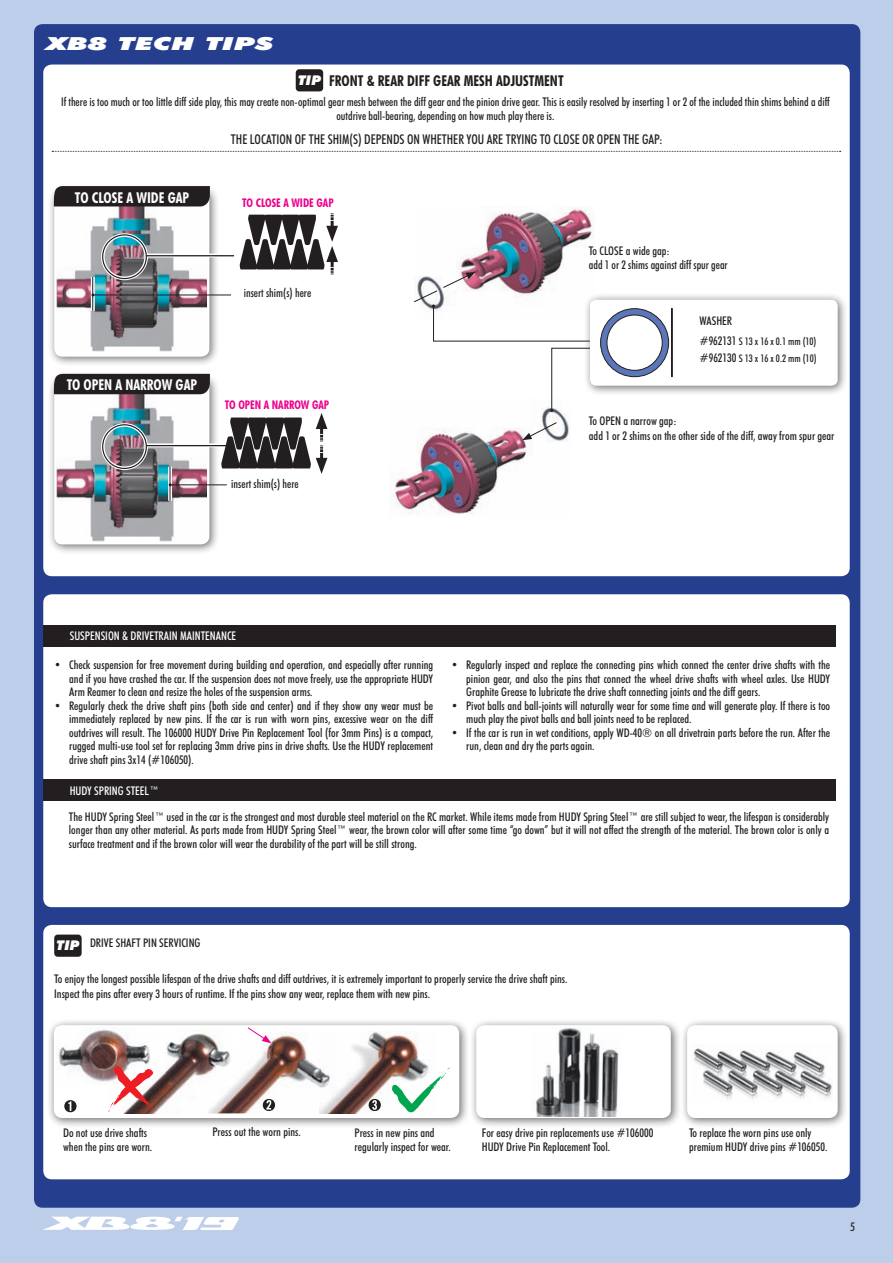
<style>
.page{position:relative;width:893px;height:1263px;background:#bccee9}
.page>*{position:absolute;margin:0;border:0;box-sizing:border-box;transform-origin:0 0}
.popis{font:italic 900 18px "Futura BTCE";color:#fff;scale:1.61 1}
.t1{font:700 condensed 15px "Futura BTCE";color:#231f20}
.t2{font:700 condensed 15px "Futura BTCE";color:#fff}
.t3{font:500 condensed 13.5px "Futura BTCE";color:#231f20}
.t4{font:italic 900 13.5px "Futura BTCE";color:#fff}
.t5{font:500 condensed 12px/13.5px "Futura BTCE";color:#231f20}
.t6{font:500 condensed 12px "Futura BTCE";color:#fff}
.t7{font:700 condensed 12px "Futura BTCE";color:#ed028c}
.t8{font:500 condensed 10.5px "Futura BTCE";color:#231f20}
.s1{font-size:12px}
.s2{font-weight:900;font-style:italic;font-stretch:normal;font-size:13.5px;color:#fff}
</style>
<div class="page">
<svg style="left:43px;top:1216px;width:196px;height:14px"></svg>
<div style="left:34px;top:24px;width:826px;height:1184px;background:#253f8e;border-radius:9px"></div>
<div style="left:43px;top:925px;width:807px;height:254px;background:#fff;border-radius:9px"></div>
<div style="left:43px;top:65px;width:807px;height:511px;background:#fff;border-radius:9px"></div>
<div style="left:43px;top:594px;width:807px;height:313px;background:#fff;border-radius:9px"></div>
<div style="left:47px;top:1018px;width:422px;height:110px;background:#231f20;opacity:.65"></div>
<div style="left:54px;top:1025px;width:405px;height:93px;background:#fff;border-radius:9px"></div>
<div style="left:469px;top:1018px;width:212px;height:110px;background:#231f20;opacity:.65"></div>
<div style="left:476px;top:1025px;width:195px;height:93px;background:#fff;border-radius:9px"></div>
<div style="left:680px;top:1018px;width:168px;height:110px;background:#231f20;opacity:.65"></div>
<div style="left:687px;top:1025px;width:151px;height:93px;background:#fff;border-radius:9px"></div>
<img style="left:535px;top:1028px;width:84px;height:88px">
<img style="left:694px;top:1048px;width:138px;height:51px">
<img style="left:123px;top:1033px;width:85px;height:80px">
<img style="left:208px;top:1032px;width:111px;height:81px">
<img style="left:319px;top:1031px;width:110px;height:82px">
<img style="left:57px;top:1027px;width:94px;height:55px">
<svg style="left:247px;top:1027px;width:25px;height:16px"></svg>
<div style="left:47px;top:184px;width:173px;height:183px;background:#231f20;opacity:.65"></div>
<div style="left:54px;top:191px;width:155px;height:166px;background:#fff;border-radius:9px"></div>
<div style="left:47px;top:372px;width:173px;height:183px;background:#231f20;opacity:.65"></div>
<div style="left:54px;top:378px;width:155px;height:166px;background:#fff;border-radius:9px"></div>
<img style="left:57px;top:206px;width:150px;height:146px">
<img style="left:57px;top:394px;width:150px;height:148px">
<svg style="left:53px;top:185px;width:157px;height:21px;background:#312d2e"></svg>
<svg style="left:53px;top:373px;width:157px;height:21px;background:#2f2b2c"></svg>
<div style="left:296px;top:69px;width:27px;height:22px;background:#231f20;border-radius:3px"></div>
<div style="left:101px;top:233px;width:47px;height:47px;border:4px solid #fff;border-radius:50%"></div>
<div style="left:102px;top:234px;width:45px;height:45px;border:1px solid #231f20;border-radius:50%"></div>
<div style="left:101px;top:423px;width:47px;height:47px;border:4px solid #fff;border-radius:50%"></div>
<div style="left:102px;top:424px;width:45px;height:45px;border:1px solid #231f20;border-radius:50%"></div>
<hr style="left:147px;top:254px;width:88px;height:3px;background:#fff">
<svg style="left:147px;top:443px;width:74px;height:4px"></svg>
<hr style="left:147px;top:255px;width:87px;height:1px;background:#231f20">
<hr style="left:147px;top:445px;width:87px;height:1px;background:#231f20">
<svg style="left:91px;top:277px;width:4px;height:34px"></svg>
<svg style="left:168px;top:467px;width:4px;height:34px"></svg>
<hr style="left:93px;top:295px;width:138px;height:1px;background:#231f20">
<hr style="left:170px;top:484px;width:57px;height:1px;background:#231f20">
<hr style="left:92px;top:277px;width:1px;height:34px;background:#231f20">
<hr style="left:170px;top:467px;width:1px;height:34px;background:#231f20">
<div style="left:44px;top:625px;width:792px;height:22px;background:#231f20"></div>
<div style="left:54px;top:934px;width:28px;height:23px;background:#231f20;border-radius:3px"></div>
<svg style="left:108px;top:1065px;width:49px;height:47px"></svg>
<svg style="left:392px;top:1068px;width:58px;height:45px"></svg>
<svg style="left:64px;top:1100px;width:13px;height:12px"></svg>
<svg style="left:263px;top:1099px;width:12px;height:12px"></svg>
<svg style="left:369px;top:1099px;width:12px;height:12px"></svg>
<img style="left:457px;top:207px;width:137px;height:65px">
<img style="left:393px;top:412px;width:177px;height:103px">
<svg style="left:414px;top:272px;width:169px;height:140px"></svg>
<svg style="left:522px;top:422px;width:35px;height:18px"></svg>
<svg style="left:52px;top:151px;width:789px;height:1px"></svg>
<svg style="left:221px;top:413px;width:106px;height:61px"></svg>
<svg style="left:240px;top:213px;width:98px;height:61px"></svg>
<div style="left:583px;top:293px;width:265px;height:103px;background:#231f20;opacity:.65"></div>
<div style="left:590px;top:300px;width:248px;height:86px;background:#fff;border-radius:6px"></div>
<svg style="left:600px;top:308px;width:73px;height:69px"></svg>
<div style="left:44px;top:779px;width:792px;height:22px;background:#231f20"></div>
<p class="popis" style="left:47px;top:31px;width:142px">XB8 TECH TIPS</p>
<p class="t4" style="left:298px;top:71px;width:25px">TIP</p>
<p class="t1" style="left:329px;top:70px;width:236px">FRONT &amp; REAR DIFF GEAR MESH ADJUSTMENT</p>
<p class="t5" style="left:61px;top:94px;width:770px;line-height:14.4px;text-align:center">If there is too much or too little diff side play, this may create non-optimal gear mesh between the diff gear and the pinion drive gear. This is easily resolved by inserting 1 or 2 of the included thin shims behind a diff outdrive ball-bearing, depending on how much play there is.</p>
<p class="t2" style="left:75px;top:187px;width:116px">TO CLOSE A WIDE GAP</p>
<p class="t2" style="left:67px;top:375px;width:132px">TO OPEN A NARROW GAP</p>
<p class="t3" style="left:231px;top:130px;width:433px">THE LOCATION OF THE SHIM(S) DEPENDS ON WHETHER YOU ARE TRYING TO CLOSE OR OPEN THE GAP:</p>
<p class="t7" style="left:242px;top:195px;width:93px">TO CLOSE A WIDE GAP</p>
<p class="t5" style="left:244px;top:286px;width:69px">insert shim(s) here</p>
<p class="t7" style="left:225px;top:396px;width:106px">TO OPEN A NARROW GAP</p>
<p class="t5" style="left:231px;top:476px;width:69px">insert shim(s) here</p>
<p class="t5" style="left:589px;top:243px;width:82px">To CLOSE a wide gap:</p>
<p class="t5" style="left:589px;top:258px;width:140px">add 1 or 2 shims against diff spur gear</p>
<p class="t5" style="left:699px;top:313px;width:34px">WASHER</p>
<p class="t8" style="left:699px;top:335px;width:119px"><span class="s1">#962131</span> S 13 x 16 x 0.1 mm (10)</p>
<p class="t8" style="left:699px;top:352px;width:119px"><span class="s1">#962130</span> S 13 x 16 x 0.2 mm (10)</p>
<p class="t5" style="left:589px;top:414px;width:89px">To OPEN a narrow gap:</p>
<p class="t5" style="left:589px;top:428px;width:247px">add 1 or 2 shims on the other side of the diff, away from spur gear</p>
<p class="t6" style="left:70px;top:628px;width:168px">SUSPENSION &amp; DRIVETRAIN MAINTENANCE</p>
<p class="t5" style="left:69px;top:658px;width:366px;text-align:justify;text-indent:-15px">• Check suspension for free movement during building and operation, and especially after running and if you have crashed the car. If the suspension does not move freely, use the appropriate HUDY Arm Reamer to clean and resize the holes of the suspension arms.</p>
<p class="t5" style="left:69px;top:698px;width:366px;text-align:justify;text-indent:-15px">• Regularly check the drive shaft pins (both side and center) and if they show any wear must be immediately replaced by new pins. If the car is run with worn pins, excessive wear on the diff outdrives will result. The 106000 HUDY Drive Pin Replacement Tool (for 3mm Pins) is a compact, rugged multi-use tool set for replacing 3mm drive pins in drive shafts. Use the HUDY replacement drive shaft pins 3x14 (#106050).</p>
<p class="t5" style="left:466px;top:658px;width:366px;text-align:justify;text-indent:-15px">• Regularly inspect and replace the connecting pins which connect the center drive shafts with the pinion gear, and also the pins that connect the wheel drive shafts with wheel axles. Use HUDY Graphite Grease to lubricate the drive shaft connecting joints and the diff gears.</p>
<p class="t5" style="left:466px;top:698px;width:365px;text-indent:-15px">• Pivot balls and ball-joints will naturally wear for some time and will generate play. If there is too much play the pivot balls and ball joints need to be replaced.</p>
<p class="t5" style="left:466px;top:725px;width:366px;text-indent:-15px">• If the car is run in wet conditions, apply WD-40® on all drivetrain parts before the run. After the run, clean and dry the parts again.</p>
<p class="t6" style="left:70px;top:782px;width:91px">HUDY SPRING STEEL™</p>
<p class="t5" style="left:69px;top:809px;width:762px;text-align:justify">The HUDY Spring Steel™ used in the car is the strongest and most durable steel material on the RC market. While items made from HUDY Spring Steel™ are still subject to wear, the lifespan is considerably longer than any other material. As parts made from HUDY Spring Steel™ wear, the brown color will after some time “go down” but it will not affect the strength of the material. The brown color is only a surface treatment and if the brown color will wear the durability of the part will be still strong.</p>
<p class="t5" style="left:57px;top:936px;width:145px"><span class="s2">TIP</span> DRIVE SHAFT PIN SERVICING</p>
<p class="t5" style="left:54px;top:972px;width:515px">To enjoy the longest possible lifespan of the drive shafts and diff outdrives, it is extremely important to properly service the drive shaft pins.</p>
<p class="t5" style="left:54px;top:986px;width:377px">Inspect the pins after every 3 hours of runtime. If the pins show any wear, replace them with new pins.</p>
<p class="t5" style="left:63px;top:1125px;width:91px;line-height:14.4px">Do not use drive shafts when the pins are worn.</p>
<p class="t5" style="left:213px;top:1124px;width:90px">Press out the worn pins.</p>
<p class="t5" style="left:355px;top:1125px;width:98px;line-height:14.4px">Press in new pins and regularly inspect for wear.</p>
<p class="t5" style="left:482px;top:1125px;width:173px;line-height:14.4px">For easy drive pin replacements use #106000<br>HUDY Drive Pin Replacement Tool.</p>
<p class="t5" style="left:689px;top:1125px;width:140px;line-height:14.4px">To replace the worn pins use only premium HUDY drive pins #106050.</p>
<p class="t5" style="left:850px;top:1219px;width:6px">5</p>
</div>
